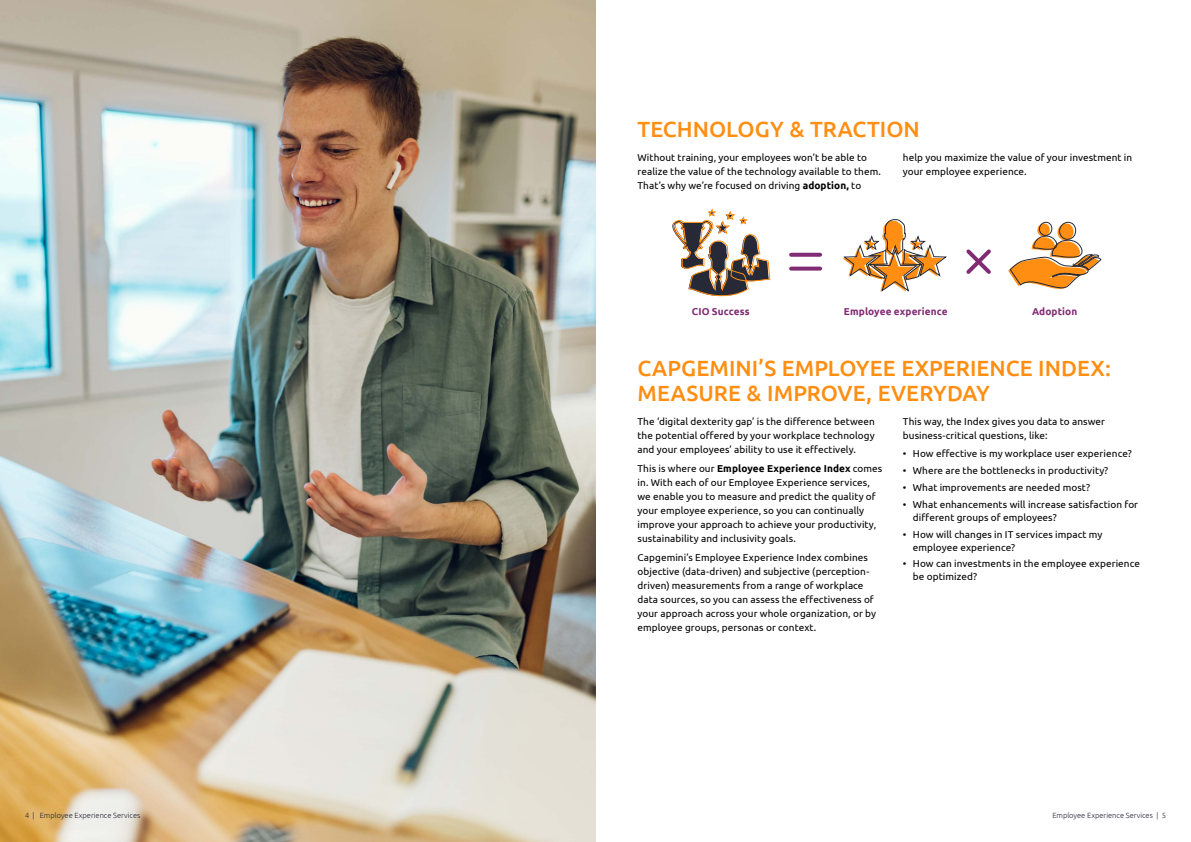
<style>
.page{position:relative;width:1191px;height:842px;background:#fff}
.page>*{position:absolute;margin:0;border:0;box-sizing:border-box;transform-origin:0 0}
.t1{font:500 22px/25px "Ubuntu";letter-spacing:.005em;color:#ff8e12}
.t2{font:10px/14px "Ubuntu";letter-spacing:.005em;color:#000}
.t3{font:700 10px "Ubuntu";letter-spacing:.01em;color:#802b73}
.t4{font:300 7.5px "Ubuntu";color:#272936}
.s1{font-weight:700}
</style>
<div class="page">
<img style="left:0;top:0;width:595px;height:842px">
<svg style="left:672px;top:209px;width:98px;height:88px"></svg>
<svg style="left:791px;top:253px;width:29px;height:4px"></svg>
<svg style="left:791px;top:267px;width:29px;height:4px"></svg>
<svg style="left:966px;top:249px;width:25px;height:25px"></svg>
<svg style="left:1008px;top:222px;width:93px;height:67px"></svg>
<svg style="left:842px;top:219px;width:105px;height:73px"></svg>
<h1 class="t1" style="left:637px;top:116px;width:284px">TECHNOLOGY &amp; TRACTION</h1>
<p class="t2" style="left:637px;top:150px;width:245px">Without training, your employees won’t be able to realize the value of the technology available to them.<br>That’s why we’re focused on driving <span class="s1">adoption,</span> to</p>
<p class="t2" style="left:903px;top:150px;width:231px">help you maximize the value of your investment in your employee experience.</p>
<p class="t3" style="left:692px;top:305px;width:59px">CIO Success</p>
<p class="t3" style="left:844px;top:305px;width:105px">Employee experience</p>
<p class="t3" style="left:1032px;top:305px;width:47px">Adoption</p>
<h1 class="t1" style="left:637px;top:355px;width:475px">CAPGEMINI’S EMPLOYEE EXPERIENCE INDEX:<br>MEASURE &amp; IMPROVE, EVERYDAY</h1>
<p class="t2" style="left:637px;top:414px;width:239px;text-align:justify">The ‘digital dexterity gap’ is the difference between the potential offered by your workplace technology and your employees’ ability to use it effectively.</p>
<p class="t2" style="left:637px;top:461px;width:246px">This is where our <span class="s1">Employee Experience Index</span> comes in. With each of our Employee Experience services, we enable you to measure and predict the quality of your employee experience, so you can continually improve your approach to achieve your productivity, sustainability and inclusivity goals.</p>
<p class="t2" style="left:637px;top:550px;width:240px">Capgemini’s Employee Experience Index combines objective (data-driven) and subjective (perception&shy;driven) measurements from a range of workplace data sources, so you can assess the effectiveness of your approach across your whole organization, or by employee groups, personas or context.</p>
<p class="t2" style="left:903px;top:414px;width:204px">This way, the Index gives you data to answer business-critical questions, like:</p>
<p class="t2" style="left:903px;top:446px;width:230px">• How effective is my workplace user experience?</p>
<p class="t2" style="left:903px;top:463px;width:207px">• Where are the bottlenecks in productivity?</p>
<p class="t2" style="left:903px;top:480px;width:189px">• What improvements are needed most?</p>
<p class="t2" style="left:913px;top:497px;width:227px;line-height:12.9px;text-indent:-10px">• What enhancements will increase satisfaction for different groups of employees?</p>
<p class="t2" style="left:913px;top:527px;width:191px;line-height:12.9px;text-indent:-10px">• How will changes in IT services impact my employee experience?</p>
<p class="t2" style="left:913px;top:557px;width:229px;line-height:12.9px;text-indent:-10px">• How can investments in the employee experience be optimized?</p>
<p class="t4" style="left:25px;top:811px;width:117px">4 | Employee Experience Services</p>
<p class="t4" style="left:1052px;top:811px;width:115px">Employee Experience Services | 5</p>
</div>
